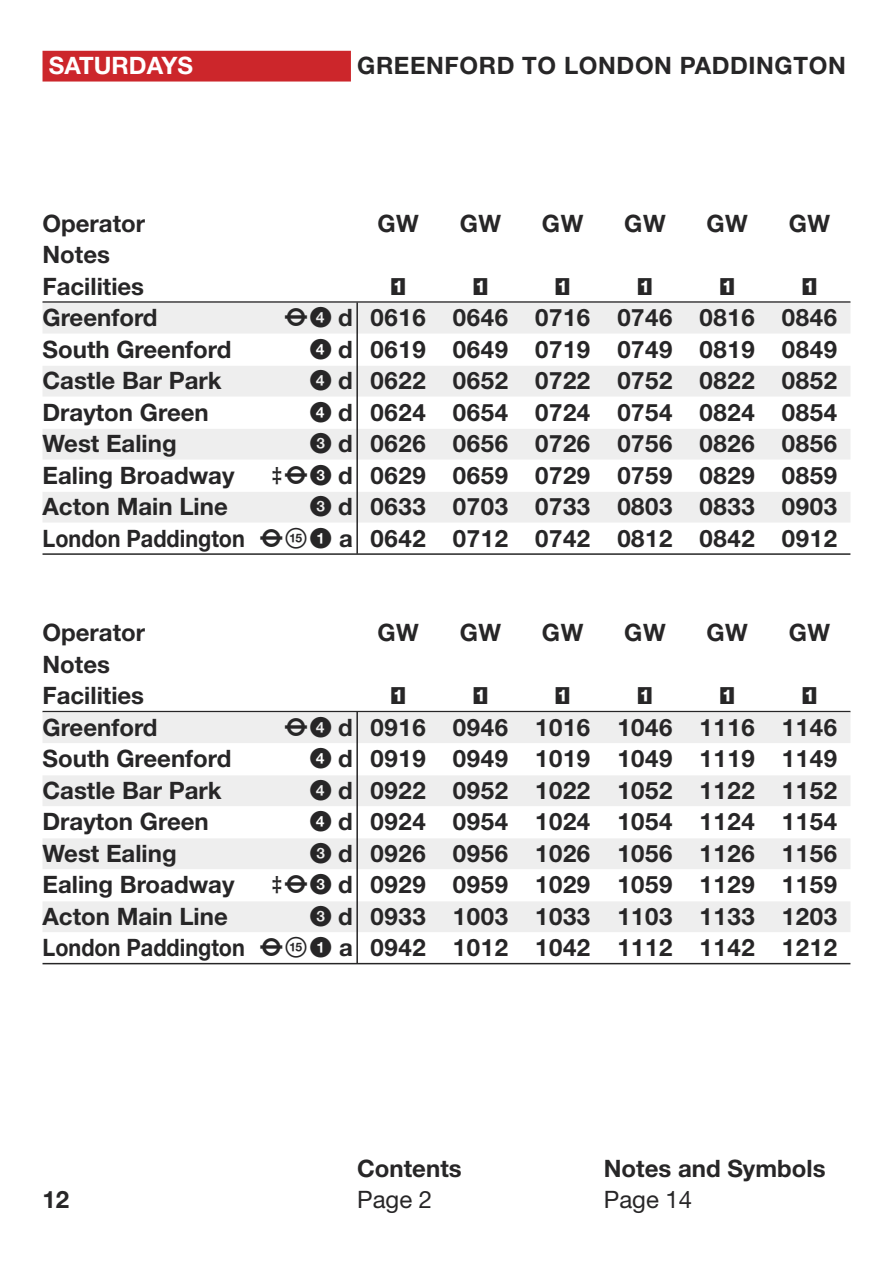
<style>
.page{position:relative;width:893px;height:1263px;background:#fff}
.page>*{position:absolute;margin:0;border:0;box-sizing:border-box;transform-origin:0 0}
.t1{font:700 24px/31.5px "Helvetica Neue LT Std";letter-spacing:.025em;color:#272627;text-align:justify}
.t2{font:700 24px/31.5px "Helvetica Neue LT Std";color:#272627}
.t3{font:700 24px "Helvetica Neue LT Std";color:#272627;scale:.9 1}
.t4{font:24px "FG Wfont";color:#272627}
.t5{font:24px "TIME Sfont";color:#272627}
.t6{font:24px "Helvetica Neue LT Std";color:#272627}
.t7{font:700 24px "Helvetica Neue LT Std";color:#fff}
.s1{font-family:"Helvetica Neue LT Std";font-weight:700}
.s2{font-family:"FG Wfont";font-weight:400}
</style>
<div class="page">
<div style="left:43px;top:51px;width:308px;height:31px;background:#cc262b"></div>
<hr style="left:43px;top:301px;width:807px;height:2px;background:#272627">
<div style="left:43px;top:303px;width:807px;height:31px;background:#eee"></div>
<div style="left:43px;top:366px;width:807px;height:31px;background:#eee"></div>
<div style="left:43px;top:429px;width:807px;height:31px;background:#eee"></div>
<div style="left:43px;top:492px;width:807px;height:31px;background:#eee"></div>
<hr style="left:43px;top:553px;width:807px;height:2px;background:#272627">
<hr style="left:356px;top:302px;width:2px;height:252px;background:#272627">
<hr style="left:43px;top:711px;width:807px;height:1px;background:#272627">
<div style="left:43px;top:712px;width:807px;height:31px;background:#eee"></div>
<div style="left:43px;top:775px;width:807px;height:31px;background:#eee"></div>
<div style="left:43px;top:838px;width:807px;height:31px;background:#eee"></div>
<div style="left:43px;top:901px;width:807px;height:31px;background:#eee"></div>
<hr style="left:43px;top:963px;width:807px;height:1px;background:#272627">
<hr style="left:356px;top:712px;width:2px;height:251px;background:#272627">
<p class="t7" style="left:49px;top:57px;width:146px">SATURDAYS</p>
<p class="t1" style="left:357px;top:52px;width:490px">GREENFORD TO LONDON PADDINGTON</p>
<p class="t2" style="left:43px;top:209px;width:117px">Operator<br>Notes<br>Facilities<br>Greenford</p>
<p class="t4" style="left:285px;top:304px;width:69px">TD<span class="s1">d</span></p>
<p class="t2" style="left:43px;top:335px;width:190px">South Greenford</p>
<p class="t4" style="left:310px;top:336px;width:44px">D <span class="s1">d</span></p>
<p class="t2" style="left:43px;top:367px;width:181px">Castle Bar Park</p>
<p class="t4" style="left:310px;top:367px;width:44px">D <span class="s1">d</span></p>
<p class="t2" style="left:43px;top:398px;width:168px">Drayton Green</p>
<p class="t4" style="left:310px;top:399px;width:44px">D <span class="s1">d</span></p>
<p class="t2" style="left:43px;top:430px;width:136px">West Ealing</p>
<p class="t4" style="left:310px;top:430px;width:44px">C <span class="s1">d</span></p>
<p class="t2" style="left:43px;top:461px;width:193px">Ealing Broadway</p>
<p class="t4" style="left:273px;top:462px;width:82px">zTC <span class="s1">d</span></p>
<p class="t2" style="left:43px;top:493px;width:187px">Acton Main Line</p>
<p class="t4" style="left:310px;top:493px;width:44px">C <span class="s1">d</span></p>
<p class="t3" style="left:43px;top:529px;width:346px">London Paddington <span class="s2">TtA</span> a</p>
<p class="t1" style="left:377px;top:209px;width:43px">GW</p>
<p class="t5" style="left:391px;top:272px;width:15px">1</p>
<p class="t1" style="left:371px;top:304px;width:57px">0616<br>0619<br>0622<br>0624<br>0626<br>0629<br>0633<br>0642</p>
<p class="t1" style="left:460px;top:209px;width:43px">GW</p>
<p class="t5" style="left:474px;top:272px;width:15px">1</p>
<p class="t1" style="left:453px;top:304px;width:57px">0646<br>0649<br>0652<br>0654<br>0656<br>0659<br>0703<br>0712</p>
<p class="t1" style="left:542px;top:209px;width:43px">GW</p>
<p class="t5" style="left:556px;top:272px;width:15px">1</p>
<p class="t1" style="left:535px;top:304px;width:57px">0716<br>0719<br>0722<br>0724<br>0726<br>0729<br>0733<br>0742</p>
<p class="t1" style="left:624px;top:209px;width:43px">GW</p>
<p class="t5" style="left:638px;top:272px;width:15px">1</p>
<p class="t1" style="left:617px;top:304px;width:57px">0746<br>0749<br>0752<br>0754<br>0756<br>0759<br>0803<br>0812</p>
<p class="t1" style="left:706px;top:209px;width:43px">GW</p>
<p class="t5" style="left:720px;top:272px;width:15px">1</p>
<p class="t1" style="left:700px;top:304px;width:57px">0816<br>0819<br>0822<br>0824<br>0826<br>0829<br>0833<br>0842</p>
<p class="t1" style="left:789px;top:209px;width:43px">GW</p>
<p class="t5" style="left:803px;top:272px;width:15px">1</p>
<p class="t1" style="left:782px;top:304px;width:57px">0846<br>0849<br>0852<br>0854<br>0856<br>0859<br>0903<br>0912</p>
<p class="t2" style="left:43px;top:619px;width:117px">Operator<br>Notes<br>Facilities<br>Greenford</p>
<p class="t4" style="left:285px;top:713px;width:69px">TD<span class="s1">d</span></p>
<p class="t2" style="left:43px;top:745px;width:190px">South Greenford</p>
<p class="t4" style="left:310px;top:745px;width:44px">D <span class="s1">d</span></p>
<p class="t2" style="left:43px;top:776px;width:181px">Castle Bar Park</p>
<p class="t4" style="left:310px;top:776px;width:44px">D <span class="s1">d</span></p>
<p class="t2" style="left:43px;top:808px;width:168px">Drayton Green</p>
<p class="t4" style="left:310px;top:808px;width:44px">D <span class="s1">d</span></p>
<p class="t2" style="left:43px;top:839px;width:136px">West Ealing</p>
<p class="t4" style="left:310px;top:839px;width:44px">C <span class="s1">d</span></p>
<p class="t2" style="left:43px;top:871px;width:193px">Ealing Broadway</p>
<p class="t4" style="left:273px;top:871px;width:82px">zTC <span class="s1">d</span></p>
<p class="t2" style="left:43px;top:902px;width:187px">Acton Main Line</p>
<p class="t4" style="left:310px;top:902px;width:44px">C <span class="s1">d</span></p>
<p class="t3" style="left:43px;top:939px;width:346px">London Paddington <span class="s2">TtA</span> a</p>
<p class="t1" style="left:377px;top:619px;width:43px">GW</p>
<p class="t5" style="left:391px;top:682px;width:15px">1</p>
<p class="t1" style="left:371px;top:713px;width:57px">0916<br>0919<br>0922<br>0924<br>0926<br>0929<br>0933<br>0942</p>
<p class="t1" style="left:460px;top:619px;width:43px">GW</p>
<p class="t5" style="left:474px;top:682px;width:15px">1</p>
<p class="t1" style="left:453px;top:713px;width:57px">0946<br>0949<br>0952<br>0954<br>0956<br>0959<br>1003<br>1012</p>
<p class="t1" style="left:542px;top:619px;width:43px">GW</p>
<p class="t5" style="left:556px;top:682px;width:15px">1</p>
<p class="t1" style="left:535px;top:713px;width:57px">1016<br>1019<br>1022<br>1024<br>1026<br>1029<br>1033<br>1042</p>
<p class="t1" style="left:624px;top:619px;width:43px">GW</p>
<p class="t5" style="left:638px;top:682px;width:15px">1</p>
<p class="t1" style="left:617px;top:713px;width:57px">1046<br>1049<br>1052<br>1054<br>1056<br>1059<br>1103<br>1112</p>
<p class="t1" style="left:706px;top:619px;width:43px">GW</p>
<p class="t5" style="left:720px;top:682px;width:15px">1</p>
<p class="t1" style="left:700px;top:713px;width:57px">1116<br>1119<br>1122<br>1124<br>1126<br>1129<br>1133<br>1142</p>
<p class="t1" style="left:789px;top:619px;width:43px">GW</p>
<p class="t5" style="left:803px;top:682px;width:15px">1</p>
<p class="t1" style="left:782px;top:713px;width:57px">1146<br>1149<br>1152<br>1154<br>1156<br>1159<br>1203<br>1212</p>
<p class="t2" style="left:357px;top:1154px;width:106px">Contents</p>
<p class="t6" style="left:357px;top:1191px;width:77px">Page 2</p>
<p class="t2" style="left:604px;top:1154px;width:223px">Notes and Symbols</p>
<p class="t1" style="left:43px;top:1186px;width:28px">12</p>
<p class="t6" style="left:604px;top:1191px;width:90px">Page 14</p>
</div>
